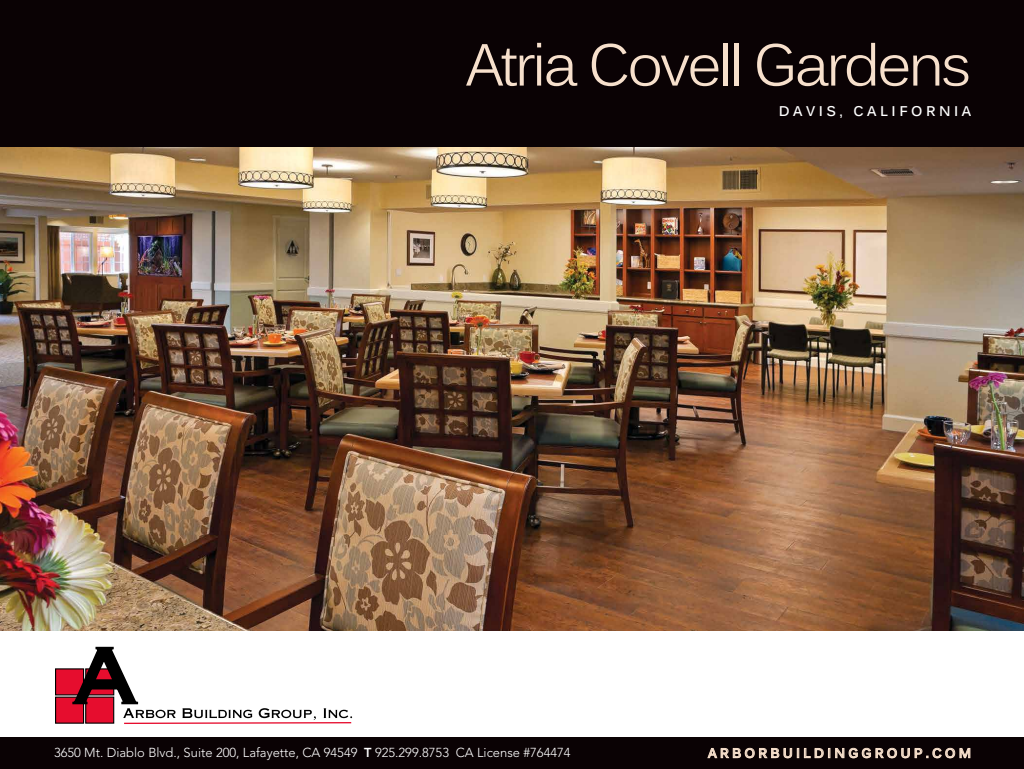
<style>
.page{position:relative;width:1024px;height:769px;background:#fff}
.page>*{position:absolute;margin:0;border:0;box-sizing:border-box;transform-origin:0 0}
.t1{font:58.3px "Kalinga";letter-spacing:-.05em;color:#f7e0cc}
.t2{font:700 14px "Kalinga";letter-spacing:.25em;color:#fff}
.t3{font:700 13px "Kalinga";letter-spacing:.25em;color:#f7e0cc}
.t4{font:300 12.9px "Avenir";color:#fff}
.s1{font-weight:800}
</style>
<div class="page">
<img style="left:0;top:146px;width:1024px;height:485px">
<div style="left:0;top:737px;width:1024px;height:31px;background:#0a0204"></div>
<div style="left:55px;top:668px;width:29px;height:27px;background:#e60d2e;border:1px solid #000"></div>
<div style="left:55px;top:696px;width:29px;height:27px;background:#e60d2e;border:1px solid #000"></div>
<svg style="left:72px;top:646px;width:281px;height:78px"></svg>
<div style="left:0;top:0;width:1024px;height:146px;background:#0a0204"></div>
<svg style="left:707px;top:747px;width:264px;height:12px"></svg>
<h1 class="t1" style="left:466px;top:27px;width:507px">Atria Covell Gardens</h1>
<p class="t2" style="left:779px;top:101px;width:194px">DAVIS, CALIFORNIA</p>
<p class="t4" style="left:54px;top:745px;width:518px">3650 Mt. Diablo Blvd., Suite 200, Lafayette, CA 94549 <span class="s1">T</span> 925.299.8753 CA License #764474</p>
<p class="t3" style="left:708px;top:744px;width:265px">ARBORBUILDINGGROUP.COM</p>
</div>
